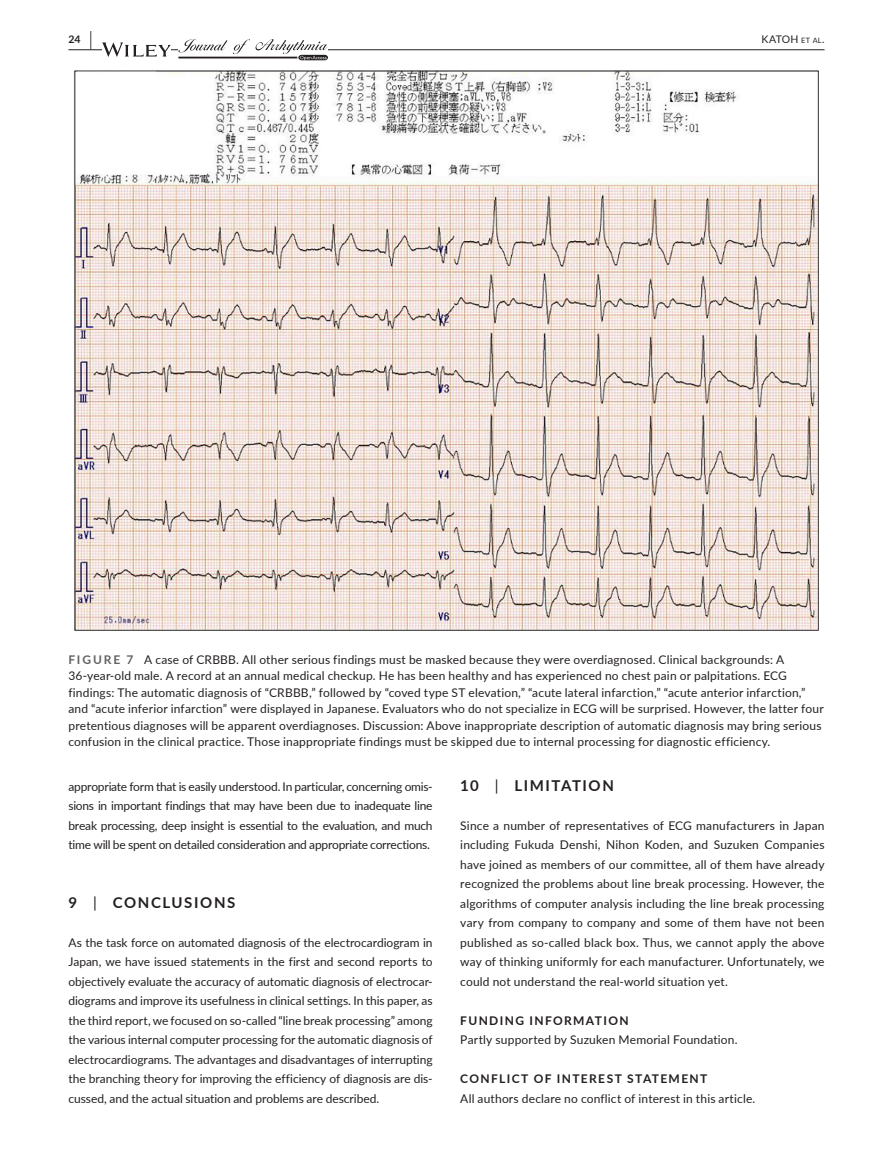
<style>
.page{position:relative;width:893px;height:1174px;background:#fff}
.page>*{position:absolute;margin:0;border:0;box-sizing:border-box;transform-origin:0 0}
.t1{font:700 15px "Lato";letter-spacing:.105em;color:#231f20}
.t2{font:12px/19.5px "Lato";letter-spacing:.015em;color:#231f20;text-align:justify}
.t3{font:700 12px "Lato";letter-spacing:.115em;color:#231f20}
.t4{font:10.5px "Lato";letter-spacing:.01em;color:#231f20}
.t5{font:700 10.5px "Lato";color:#231f20}
.s1{font-size:19.5px}
.s2{font-size:7.35px}
.s3{font-weight:700;color:#636366}
.s4{font-weight:400}
</style>
<div class="page">
<hr style="left:68px;top:49px;width:756px;height:1px;background:#231f20">
<svg style="left:102px;top:42px;width:69px;height:15px"></svg>
<svg style="left:178px;top:39px;width:150px;height:21px"></svg>
<img style="left:74px;top:70px;width:745px;height:561px">
<p class="t5" style="left:68px;top:31px;width:25px">24 <span class="s1">|</span></p>
<p class="t4" style="left:761px;top:31px;width:65px">KATOH <span class="s2">et al</span>.</p>
<p class="t2" style="left:68px;top:651px;width:757px;line-height:16.5px;text-align:left"><span class="s3">FIGURE 7</span> A case of CRBBB. All other serious findings must be masked because they were overdiagnosed. Clinical backgrounds: A 36-year-old male. A record at an annual medical checkup. He has been healthy and has experienced no chest pain or palpitations. ECG findings: The automatic diagnosis of “CRBBB,” followed by “coved type ST elevation,” “acute lateral infarction,” “acute anterior infarction,” and “acute inferior infarction” were displayed in Japanese. Evaluators who do not specialize in ECG will be surprised. However, the latter four pretentious diagnoses will be apparent overdiagnoses. Discussion: Above inappropriate description of automatic diagnosis may bring serious confusion in the clinical practice. Those inappropriate findings must be skipped due to internal processing for diagnostic efficiency.</p>
<p class="t2" style="left:68px;top:776px;width:366px">appropriate form that is easily understood. In particular, concerning omis&shy;sions in important findings that may have been due to inadequate line break processing, deep insight is essential to the evaluation, and much time will be spent on detailed consideration and appropriate corrections.</p>
<p class="t1" style="left:68px;top:891px;width:168px">9 <span class="s4">|</span> CONCLUSIONS</p>
<p class="t2" style="left:68px;top:932px;width:366px">As the task force on automated diagnosis of the electrocardiogram in Japan, we have issued statements in the first and second reports to objectively evaluate the accuracy of automatic diagnosis of electrocar&shy;diograms and improve its usefulness in clinical settings. In this paper, as the third report, we focused on so-called “line break processing” among the various internal computer processing for the automatic diagnosis of electrocardiograms. The advantages and disadvantages of interrupting the branching theory for improving the efficiency of diagnosis are dis&shy;cussed, and the actual situation and problems are described.</p>
<p class="t1" style="left:460px;top:774px;width:155px">10 <span class="s4">|</span> LIMITATION</p>
<p class="t2" style="left:460px;top:815px;width:366px">Since a number of representatives of ECG manufacturers in Japan including Fukuda Denshi, Nihon Koden, and Suzuken Companies have joined as members of our committee, all of them have already recognized the problems about line break processing. However, the algorithms of computer analysis including the line break processing vary from company to company and some of them have not been published as so-called black box. Thus, we cannot apply the above way of thinking uniformly for each manufacturer. Unfortunately, we could not understand the real-world situation yet.</p>
<p class="t3" style="left:460px;top:1011px;width:170px">FUNDING INFORMATION</p>
<p class="t2" style="left:460px;top:1029px;width:279px">Partly supported by Suzuken Memorial Foundation.</p>
<p class="t3" style="left:460px;top:1070px;width:249px">CONFLICT OF INTEREST STATEMENT</p>
<p class="t2" style="left:460px;top:1088px;width:297px">All authors declare no conflict of interest in this article.</p>
</div>
